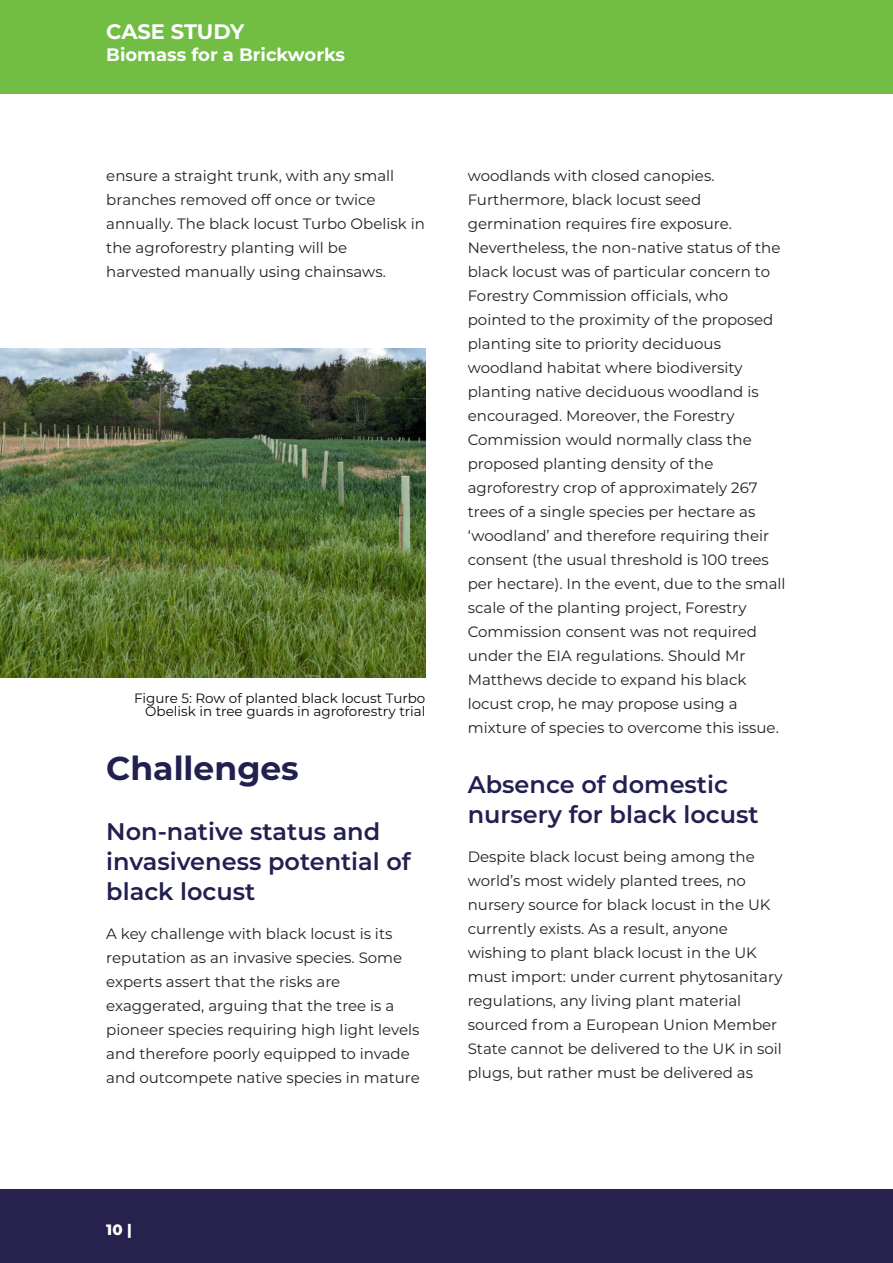
<style>
.page{position:relative;width:893px;height:1263px;background:#fff}
.page>*{position:absolute;margin:0;border:0;box-sizing:border-box;transform-origin:0 0}
.t1{font:700 33px "Montserrat";color:#212050}
.t2{font:600 24px/30px "Montserrat";color:#212050}
.t3{font:700 21px "Montserrat";letter-spacing:-.01em;color:#fff}
.t4{font:700 18px "Montserrat";color:#fff}
.t5{font:15px/24px "Montserrat";color:#231f20}
.t6{font:800 15px "Montserrat";color:#fff}
.t7{font:13.5px/13.5px "Montserrat";color:#080704;text-align:right}
</style>
<div class="page">
<div style="left:0;top:0;width:893px;height:94px;background:#72be45"></div>
<div style="left:0;top:1189px;width:893px;height:74px;background:#26224d"></div>
<img style="left:0;top:348px;width:425px;height:329px">
<h3 class="t3" style="left:106px;top:21px;width:139px">CASE STUDY</h3>
<p class="t4" style="left:106px;top:46px;width:240px">Biomass for a Brickworks</p>
<p class="t5" style="left:106px;top:164px;width:320px">ensure a straight trunk, with any small branches removed off once or twice annually. The black locust Turbo Obelisk in the agroforestry planting will be harvested manually using chainsaws.</p>
<p class="t7" style="left:134px;top:691px;width:293px">Figure 5: Row of planted black locust Turbo<br>Obelisk in tree guards in agroforestry trial</p>
<h1 class="t1" style="left:106px;top:752px;width:194px">Challenges</h1>
<h2 class="t2" style="left:106px;top:818px;width:306px">Non-native status and invasiveness potential of black locust</h2>
<p class="t5" style="left:106px;top:922px;width:315px">A key challenge with black locust is its reputation as an invasive species. Some experts assert that the risks are exaggerated, arguing that the tree is a pioneer species requiring high light levels and therefore poorly equipped to invade and outcompete native species in mature</p>
<p class="t5" style="left:468px;top:164px;width:319px">woodlands with closed canopies.<br>Furthermore, black locust seed germination requires fire exposure.<br>Nevertheless, the non-native status of the black locust was of particular concern to Forestry Commission officials, who pointed to the proximity of the proposed planting site to priority deciduous woodland habitat where biodiversity planting native deciduous woodland is encouraged. Moreover, the Forestry Commission would normally class the proposed planting density of the agroforestry crop of approximately 267 trees of a single species per hectare as ‘woodland’ and therefore requiring their consent (the usual threshold is 100 trees per hectare). In the event, due to the small scale of the planting project, Forestry Commission consent was not required under the EIA regulations. Should Mr Matthews decide to expand his black locust crop, he may propose using a mixture of species to overcome this issue.</p>
<h2 class="t2" style="left:468px;top:771px;width:292px">Absence of domestic nursery for black locust</h2>
<p class="t5" style="left:468px;top:845px;width:316px">Despite black locust being among the world’s most widely planted trees, no nursery source for black locust in the UK currently exists. As a result, anyone wishing to plant black locust in the UK must import: under current phytosanitary regulations, any living plant material sourced from a European Union Member State cannot be delivered to the UK in soil plugs, but rather must be delivered as</p>
<p class="t6" style="left:106px;top:1224px;width:27px">10 |</p>
</div>
